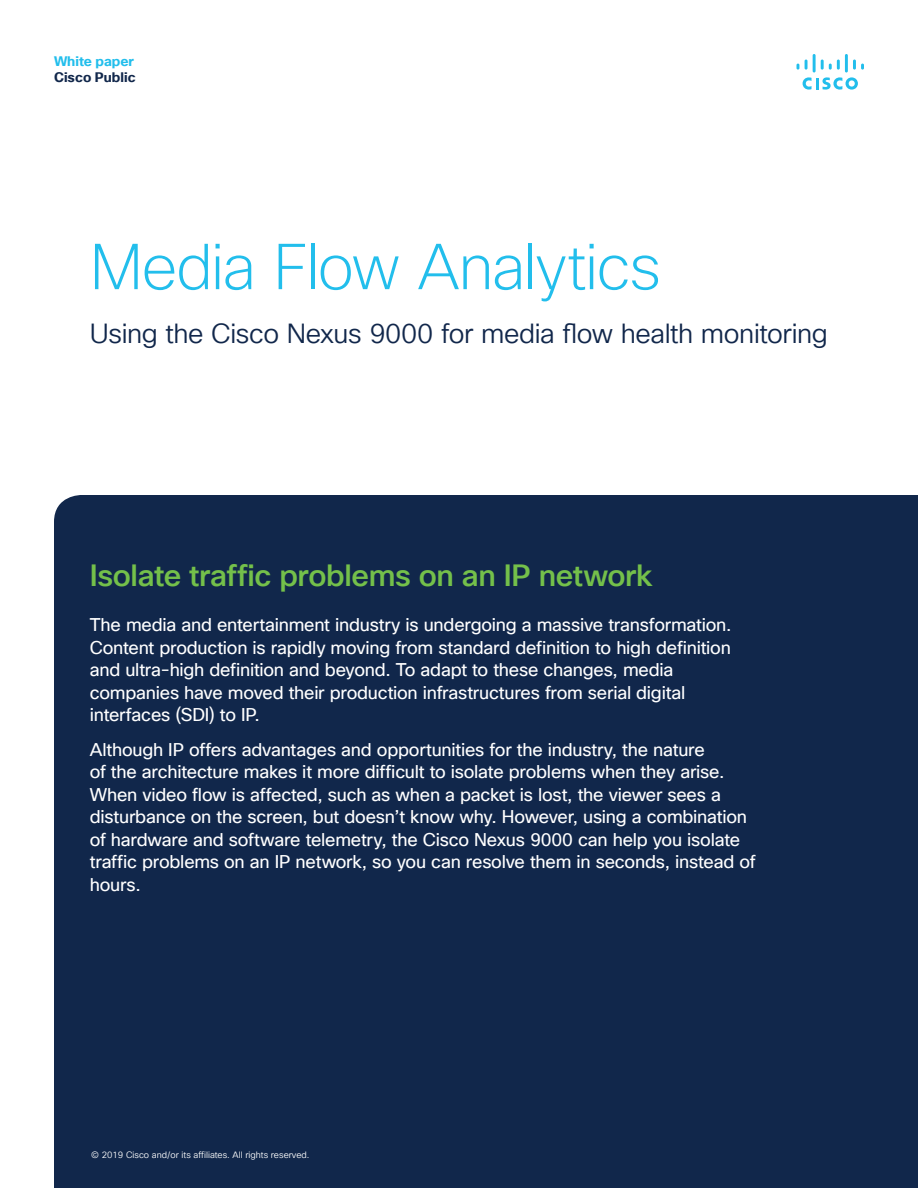
<style>
.page{position:relative;width:918px;height:1188px;background:#fff}
.page>*{position:absolute;margin:0;border:0;box-sizing:border-box;transform-origin:0 0}
.t1{font:200 63px "Cisco Sans TT";letter-spacing:-.025em;color:#22beec}
.t2{font:500 30px "Cisco Sans TT";letter-spacing:-.015em;color:#74c04a}
.t3{font:27px "Cisco Sans TT Light";letter-spacing:-.015em;color:#11274b}
.t4{font:18px/22.5px "Cisco Sans TT";letter-spacing:-.015em;color:#fff}
.t5{font:700 13.5px "Cisco Sans TT";color:#11274b}
.t6{font:700 13.5px "Cisco Sans TT";color:#22beec}
.t7{font:9px "Cisco Sans TT Light";color:#fff}
</style>
<div class="page">
<svg style="left:803px;top:77px;width:55px;height:13px"></svg>
<svg style="left:797px;top:64px;width:2px;height:6px"></svg>
<svg style="left:805px;top:60px;width:3px;height:10px"></svg>
<hr style="left:813px;top:54px;width:3px;height:19px;background:#22beec">
<svg style="left:821px;top:60px;width:19px;height:10px"></svg>
<hr style="left:845px;top:54px;width:3px;height:19px;background:#22beec">
<svg style="left:853px;top:60px;width:11px;height:10px"></svg>
<div style="left:54px;top:495px;width:864px;height:693px;background:#11274b"></div>
<p class="t6" style="left:54px;top:52px;width:82px">White paper</p>
<p class="t5" style="left:54px;top:69px;width:83px">Cisco Public</p>
<h1 class="t1" style="left:90px;top:226px;width:573px">Media Flow Analytics</h1>
<h3 class="t3" style="left:90px;top:316px;width:740px">Using the Cisco Nexus 9000 for media flow health monitoring</h3>
<h2 class="t2" style="left:90px;top:556px;width:564px">Isolate traffic problems on an IP network</h2>
<p class="t4" style="left:90px;top:614px;width:643px">The media and entertainment industry is undergoing a massive transformation.<br>Content production is rapidly moving from standard definition to high definition and ultra-high definition and beyond. To adapt to these changes, media companies have moved their production infrastructures from serial digital interfaces (SDI) to IP.</p>
<p class="t4" style="left:90px;top:739px;width:667px">Although IP offers advantages and opportunities for the industry, the nature<br>of the architecture makes it more difficult to isolate problems when they arise.<br>When video flow is affected, such as when a packet is lost, the viewer sees a disturbance on the screen, but doesn’t know why. However, using a combination of hardware and software telemetry, the Cisco Nexus 9000 can help you isolate traffic problems on an IP network, so you can resolve them in seconds, instead of hours.</p>
<p class="t7" style="left:91px;top:1149px;width:220px">© 2019 Cisco and/or its affiliates. All rights reserved.</p>
</div>
